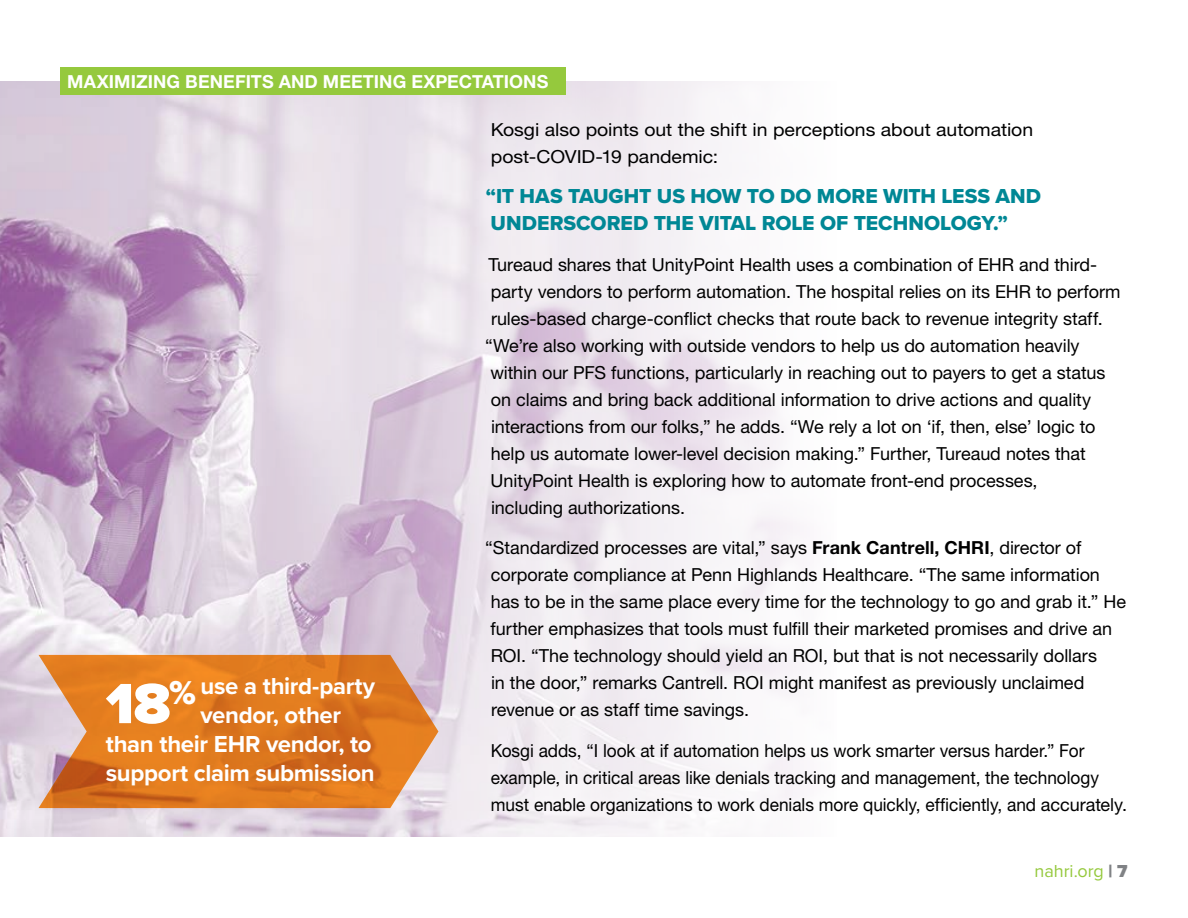
<style>
.page{position:relative;width:1188px;height:918px;background:#fff}
.page>*{position:absolute;margin:0;border:0;box-sizing:border-box;transform-origin:0 0}
.t1{font:700 24px "Proxima Nova";letter-spacing:-.015em;color:#fff}
.t2{font:21px/27px "Proxima Nova Extrabld";color:#008795}
.t3{font:18px/27px "Helvetica Neue LT Std";letter-spacing:-.005em;color:#000}
.t4{font:18px/27px "Helvetica Neue LT Std";letter-spacing:-.005em;color:#000;scale:.96 1}
.t5{font:18px/27px "Helvetica Neue LT Std";letter-spacing:-.005em;color:#000;scale:1.08 1}
.t6{font:700 18px "Helvetica Neue LT Std";letter-spacing:.005em;color:#fff}
.t7{font:18px "Proxima Nova";color:#95c93d}
.s1{font-weight:700}
.s2{font-weight:900;font-size:58.8px}
.s3{font-weight:900;font-size:34.2px}
.s4{font-weight:900;color:#808285}
</style>
<div class="page">
<img style="left:0;top:81px;width:800px;height:756px">
<div style="left:60px;top:68px;width:506px;height:27px;background:#95c93d"></div>
<svg style="left:39px;top:655px;width:399px;height:153px;background:#de8234"></svg>
<p class="t6" style="left:67px;top:70px;width:483px">MAXIMIZING BENEFITS AND MEETING EXPECTATIONS</p>
<p class="t5" style="left:491px;top:116px;width:504px">Kosgi also points out the shift in perceptions about automation post-COVID-19 pandemic:</p>
<p class="t2" style="left:486px;top:183px;width:557px">“IT HAS TAUGHT US HOW TO DO MORE WITH LESS AND<br>UNDERSCORED THE VITAL ROLE OF TECHNOLOGY.”</p>
<p class="t3" style="left:488px;top:251px;width:610px">Tureaud shares that UnityPoint Health uses a combination of EHR and third-</p>
<p class="t3" style="left:491px;top:278px;width:631px">party vendors to perform automation. The hospital relies on its EHR to perform</p>
<p class="t3" style="left:491px;top:305px;width:613px">rules-based charge-conflict checks that route back to revenue integrity staff.</p>
<p class="t3" style="left:485px;top:332px;width:596px">“We’re also working with outside vendors to help us do automation heavily</p>
<p class="t3" style="left:490px;top:359px;width:617px">within our PFS functions, particularly in reaching out to payers to get a status</p>
<p class="t3" style="left:491px;top:386px;width:602px">on claims and bring back additional information to drive actions and quality</p>
<p class="t3" style="left:491px;top:413px;width:606px">interactions from our folks,” he adds. “We rely a lot on ‘if, then, else’ logic to</p>
<p class="t3" style="left:491px;top:440px;width:596px">help us automate lower-level decision making.” Further, Tureaud notes that</p>
<p class="t3" style="left:491px;top:467px;width:549px">UnityPoint Health is exploring how to automate front-end processes,</p>
<p class="t3" style="left:491px;top:494px;width:195px">including authorizations.</p>
<p class="t3" style="left:491px;top:534px;width:637px;text-indent:-5px">“Standardized processes are vital,” says <span class="s1">Frank Cantrell, CHRI</span>, director of corporate compliance at Penn Highlands Healthcare. “The same information has to be in the same place every time for the technology to go and grab it.” He further emphasizes that tools must fulfill their marketed promises and drive an ROI. “The technology should yield an ROI, but that is not necessarily dollars<br>in the door,” remarks Cantrell. ROI might manifest as previously unclaimed revenue or as staff time savings.</p>
<p class="t4" style="left:491px;top:737px;width:664px">Kosgi adds, “I look at if automation helps us work smarter versus harder.” For example, in critical areas like denials tracking and management, the technology must enable organizations to work denials more quickly, efficiently, and accurately.</p>
<h1 class="t1" style="left:106px;top:669px;width:271px"><span class="s2">18</span><span class="s3">%</span> use a third-party</h1>
<h1 class="t1" style="left:201px;top:697px;width:142px">vendor, other</h1>
<h1 class="t1" style="left:106px;top:726px;width:267px">than their EHR vendor, to</h1>
<h1 class="t1" style="left:106px;top:755px;width:270px">support claim submission</h1>
<p class="t7" style="left:1035px;top:858px;width:95px">nahri.org <span class="s4">| 7</span></p>
</div>
